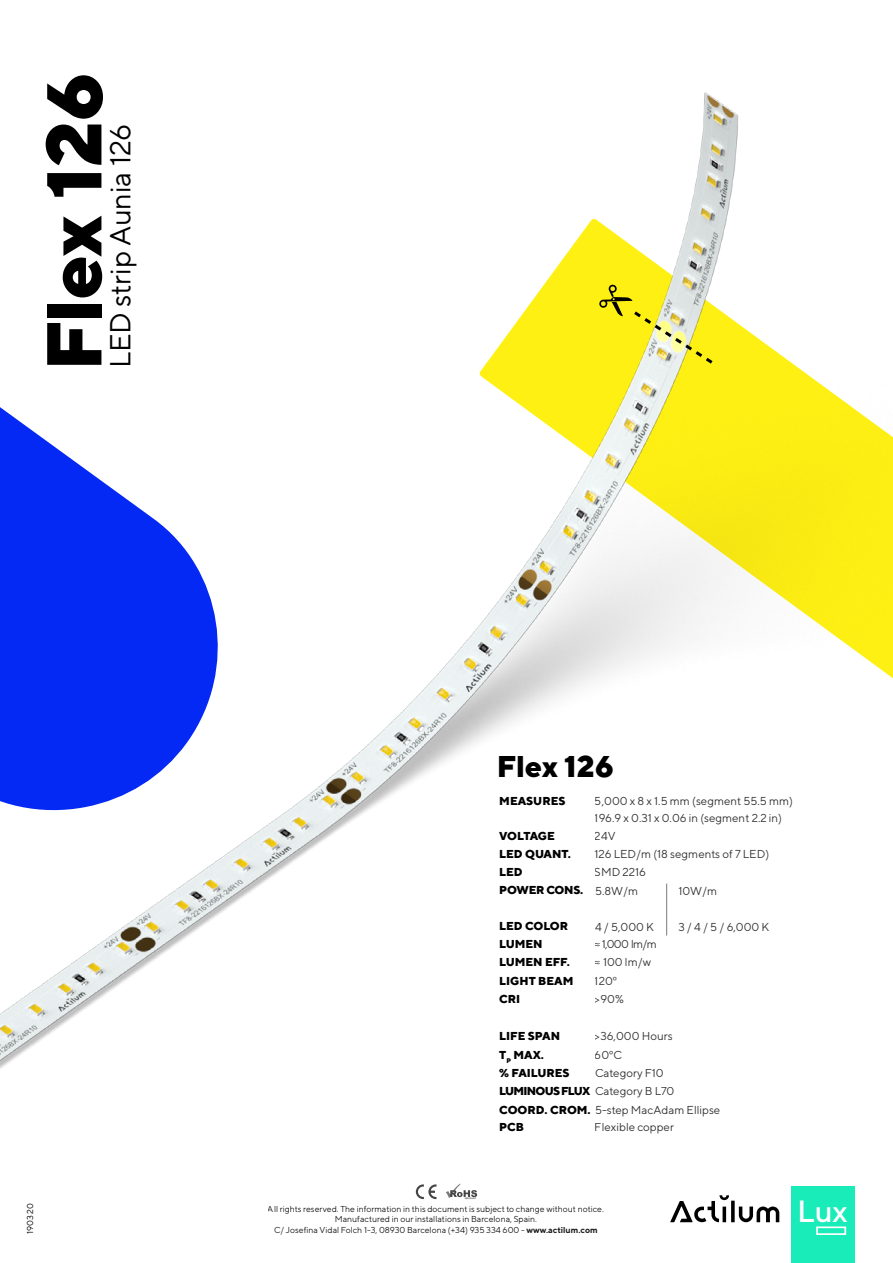
<style>
.page{position:relative;width:893px;height:1263px;background:#fff}
.page>*{position:absolute;margin:0;border:0;box-sizing:border-box;transform-origin:0 0}
.t1{font:800 77.4px "TT Norms";letter-spacing:-.02em;color:#000}
.t2{font:500 30.6px "TT Norms";color:#fff}
.t3{font:800 30px "TT Norms";letter-spacing:-.01em;color:#000}
.t4{font:28.95px "TT Norms";letter-spacing:-.01em;color:#000}
.t5{font:11.55px/18.1px "TT Norms";color:#000}
.t6{font:800 11.55px/18.1px "TT Norms";color:#000}
.t7{font:800 11.55px "TT Norms";letter-spacing:-.02em;color:#000}
.t8{font:800 11.55px "TT Norms";letter-spacing:-.04em;color:#000}
.t9{font:8.7px/10.4px "TT Norms";color:#000;text-align:center}
.s1{font-weight:800}
.s2{font-weight:700}
</style>
<div class="page">
<img style="left:0;top:92px;width:893px;height:1131px">
<svg style="left:599px;top:284px;width:117px;height:82px;background:#eae258"></svg>
<hr style="left:666px;top:883px;width:1px;height:52px;background:#7a7a7a">
<svg style="left:446px;top:1183px;width:31px;height:16px"></svg>
<svg style="left:416px;top:1184px;width:20px;height:15px"></svg>
<svg style="left:0;top:403px;width:239px;height:412px;fill:#0529f5"></svg>
<svg style="left:731px;top:1201px;width:4px;height:21px"></svg>
<svg style="left:670px;top:1195px;width:59px;height:27px"></svg>
<svg style="left:739px;top:1206px;width:40px;height:16px"></svg>
<div style="left:791px;top:1186px;width:64px;height:77px;background:#19ebb9"></div>
<div style="left:816px;top:1226px;width:30px;height:9px;border:2px solid #fff"></div>
<h1 class="t1" style="left:24px;top:371px;width:300px;rotate:-90deg">Flex 126</h1>
<h3 class="t4" style="left:103px;top:368px;width:246px;rotate:-90deg">LED strip Aunia 126</h3>
<p class="t9" style="left:25px;top:1234px;width:32px;rotate:-90deg">190320</p>
<h3 class="t3" style="left:497px;top:747px;width:118px">Flex 126</h3>
<p class="t5" style="left:595px;top:809px;width:189px">196.9 x 0.31 x 0.06 in (segment 2.2 in)</p>
<p class="t6" style="left:499px;top:844px;width:73px">LED QUANT.<br>LED</p>
<p class="t6" style="left:499px;top:791px;width:68px">MEASURES</p>
<p class="t5" style="left:595px;top:791px;width:200px">5,000 x 8 x 1.5 mm (segment 55.5 mm)</p>
<p class="t8" style="left:499px;top:828px;width:57px">VOLTAGE</p>
<p class="t5" style="left:595px;top:826px;width:22px">24V</p>
<p class="t5" style="left:594px;top:844px;width:176px">126 LED/m (18 segments of 7 LED)</p>
<p class="t5" style="left:595px;top:862px;width:53px">SMD 2216</p>
<p class="t7" style="left:499px;top:882px;width:86px">POWER CONS.</p>
<p class="t6" style="left:499px;top:917px;width:70px">LED COLOR</p>
<p class="t5" style="left:595px;top:881px;width:45px">5.8W/m</p>
<p class="t5" style="left:678px;top:881px;width:40px">10W/m</p>
<p class="t5" style="left:595px;top:917px;width:60px">4 / 5,000 K</p>
<p class="t5" style="left:678px;top:917px;width:92px">3 / 4 / 5 / 6,000 K</p>
<p class="t6" style="left:499px;top:935px;width:45px">LUMEN</p>
<p class="t5" style="left:595px;top:935px;width:64px">≈ 1,000 lm/m</p>
<p class="t6" style="left:499px;top:953px;width:72px">LUMEN EFF.</p>
<p class="t5" style="left:595px;top:953px;width:58px">≈ 100 lm/w</p>
<p class="t6" style="left:499px;top:971px;width:76px">LIGHT BEAM</p>
<p class="t5" style="left:595px;top:971px;width:24px">120º</p>
<p class="t6" style="left:499px;top:990px;width:22px">CRI</p>
<p class="t5" style="left:595px;top:990px;width:31px">&gt;90%</p>
<p class="t6" style="left:499px;top:1027px;width:62px">LIFE SPAN</p>
<p class="t5" style="left:595px;top:1027px;width:80px">&gt;36,000 Hours</p>
<p class="t6" style="left:499px;top:1045px;width:46px">T<sub>P</sub> MAX.</p>
<p class="t5" style="left:595px;top:1045px;width:29px">60ºC</p>
<p class="t6" style="left:499px;top:1064px;width:72px">% FAILURES</p>
<p class="t5" style="left:499px;top:1064px;width:223px;text-indent:96px">Category F10<br><span class="s1">LUMINOUS FLUX</span> Category B L70<br><span class="s1">COORD. CROM.</span> 5-step MacAdam Ellipse</p>
<p class="t6" style="left:499px;top:1118px;width:26px">PCB</p>
<p class="t5" style="left:595px;top:1118px;width:81px">Flexible copper</p>
<p class="t9" style="left:268px;top:1203px;width:337px">All rights reserved. The information in this document is subject to change without notice.<br>Manufactured in our installations in Barcelona, Spain.</p>
<p class="t9" style="left:274px;top:1224px;width:325px">C/ Josefina Vidal Folch 1-3, 08930 Barcelona (+34) 9 35 334 600 - <span class="s2">www.actilum.com</span></p>
<h2 class="t2" style="left:797px;top:1192px;width:52px">Lux</h2>
</div>
